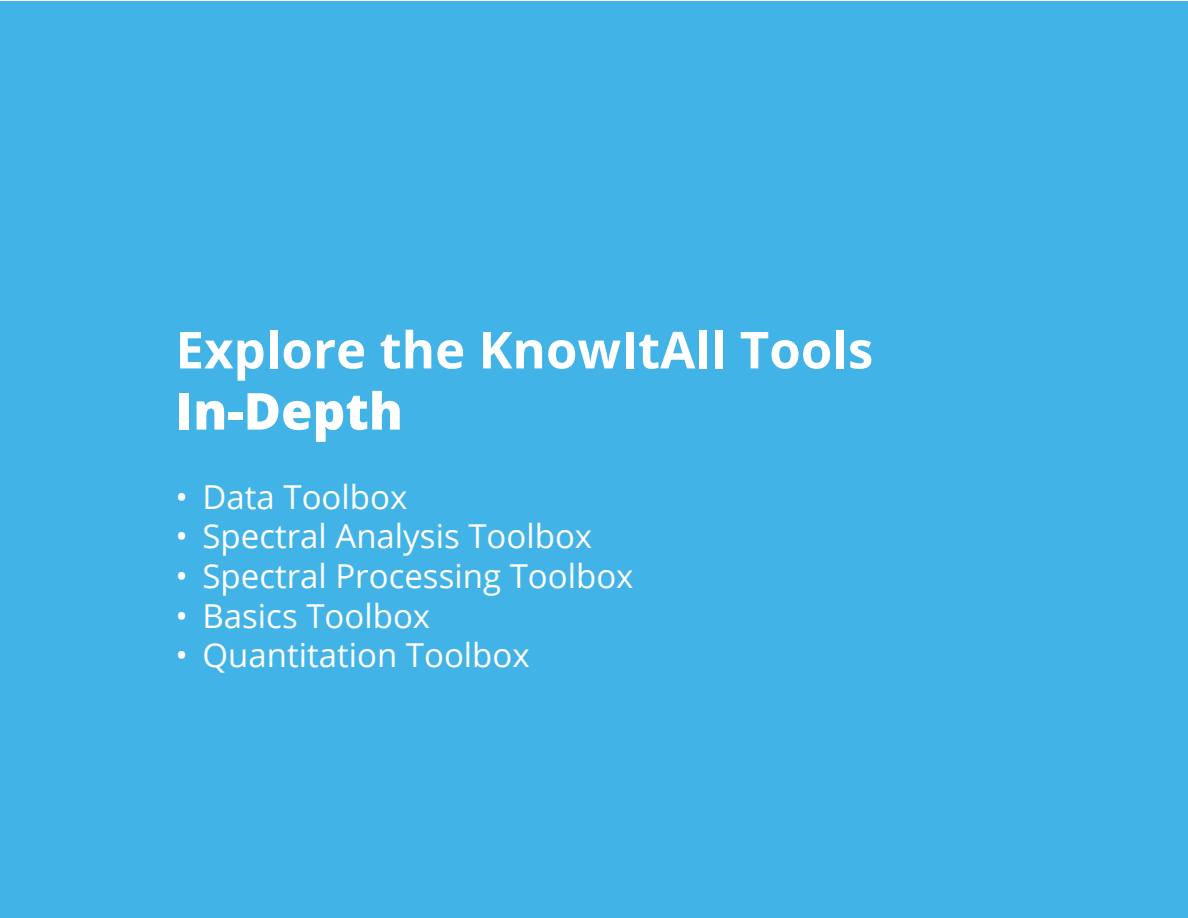
<style>
.page{position:relative;width:1188px;height:918px;background:#fff}
.page>*{position:absolute;margin:0;border:0;box-sizing:border-box;transform-origin:0 0}
.t1{font:700 51px "Open Sans";color:#fff}
.t2{font:800 51px "Open Sans";color:#fff}
.t3{font:33px "Open Sans";color:#fff}
</style>
<div class="page">
<div style="left:0;top:1px;width:1188px;height:917px;background:#42b3e6"></div>
<p class="t1" style="left:176px;top:314px;width:699px">Explore the KnowItAll Tools</p>
<p class="t2" style="left:176px;top:372px;width:229px">In-Depth</p>
<p class="t3" style="left:176px;top:474px;width:233px">• Data Toolbox</p>
<p class="t3" style="left:176px;top:514px;width:418px">• Spectral Analysis Toolbox</p>
<p class="t3" style="left:176px;top:553px;width:460px">• Spectral Processing Toolbox</p>
<p class="t3" style="left:176px;top:593px;width:256px">• Basics Toolbox</p>
<p class="t3" style="left:176px;top:633px;width:356px">• Quantitation Toolbox</p>
</div>
